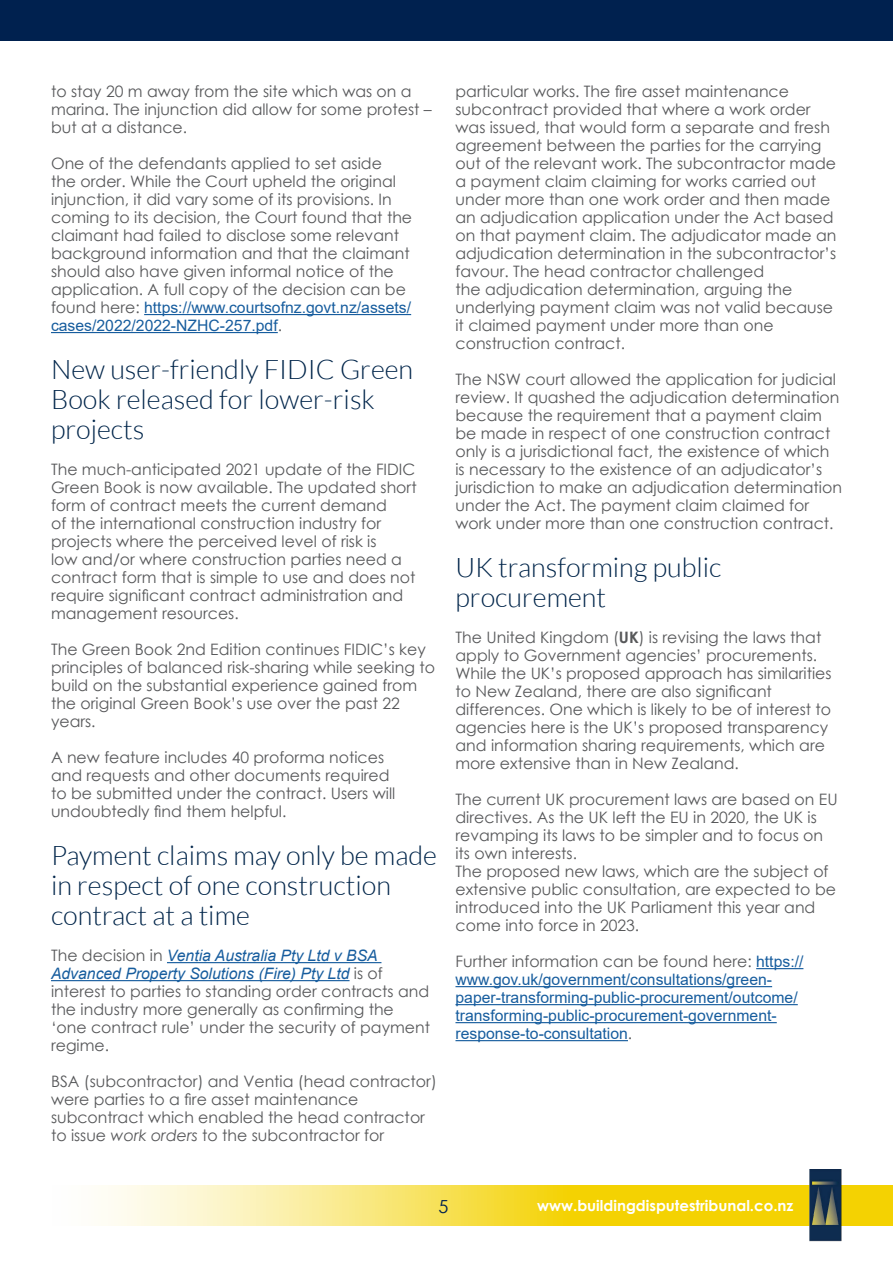
<style>
.page{position:relative;width:893px;height:1263px;background:#fff}
.page>*{position:absolute;margin:0;border:0;box-sizing:border-box;transform-origin:0 0}
.Subtitle{font:300 27px/30px "Lato";color:#00254a}
.BuildLaw_paragraph_t{font:300 27px/30px "Lato";color:#00254a}
.t1{font:18px "Century Gothic";color:#00214f}
.BuildLaw_paragraph_t-2{font:15.75px/18px "Century Gothic";color:#57585a}
.BuildLaw_paragraph_t-3{font:15.75px/18px "Arial";color:#175d9e}
.t2{font:700 15px "Century Gothic";color:#fff}
.s1{font-family:"Arial";color:#175d9e}
.s2{font-family:"Arial";font-style:italic;color:#175d9e}
.s3{font-style:italic}
.s4{font-weight:700}
.s5{font-family:"Century Gothic";color:#57585a}
</style>
<div class="page">
<svg style="left:101px;top:1185px;width:792px;height:40px;background:#f7e056"></svg>
<img style="left:810px;top:1169px;width:32px;height:72px">
<div style="left:0;top:0;width:893px;height:40px;background:#00214f"></div>
<hr style="left:0;top:41px;width:1px;height:159px;background:#f4d202">
<hr style="left:144px;top:314px;width:267px;height:1px;background:#175d9e">
<hr style="left:51px;top:332px;width:227px;height:1px;background:#175d9e">
<hr style="left:167px;top:962px;width:214px;height:1px;background:#175d9e">
<hr style="left:51px;top:980px;width:299px;height:1px;background:#175d9e">
<hr style="left:756px;top:968px;width:47px;height:1px;background:#175d9e">
<hr style="left:455px;top:986px;width:317px;height:1px;background:#175d9e">
<hr style="left:455px;top:1004px;width:343px;height:1px;background:#175d9e">
<hr style="left:455px;top:1022px;width:322px;height:1px;background:#175d9e">
<hr style="left:455px;top:1040px;width:173px;height:1px;background:#175d9e">
<p class="BuildLaw_paragraph_t-2" style="left:51px;top:82px;width:382px">to stay 20 m away from the site which was on a marina. The injunction did allow for some protest – but at a distance.</p>
<p class="BuildLaw_paragraph_t-2" style="left:51px;top:154px;width:363px">One of the defendants applied to set aside<br>the order. While the Court upheld the original injunction, it did vary some of its provisions. In coming to its decision, the Court found that the claimant had failed to disclose some relevant background information and that the claimant should also have given informal notice of the application. A full copy of the decision can be found here: <span class="s1">https://www.courtsofnz.govt.nz/assets/ cases/2022/2022-NZHC-257.pdf</span>.</p>
<p class="Subtitle" style="left:51px;top:354px;width:364px">New user-friendly FIDIC Green<br>Book released for lower-risk projects</p>
<p class="BuildLaw_paragraph_t-2" style="left:51px;top:460px;width:367px">The much-anticipated 2021 update of the FIDIC Green Book is now available. The updated short form of contract meets the current demand<br>of the international construction industry for projects where the perceived level of risk is<br>low and/or where construction parties need a contract form that is simple to use and does not require significant contract administration and management resources.</p>
<p class="BuildLaw_paragraph_t-2" style="left:51px;top:640px;width:385px">The Green Book 2nd Edition continues FIDIC’s key principles of balanced risk-sharing while seeking to build on the substantial experience gained from the original Green Book’s use over the past 22 years.</p>
<p class="BuildLaw_paragraph_t-2" style="left:51px;top:748px;width:346px">A new feature includes 40 proforma notices and requests and other documents required to be submitted under the contract. Users will undoubtedly find them helpful.</p>
<p class="Subtitle" style="left:51px;top:840px;width:388px">Payment claims may only be made in respect of one construction contract at a time</p>
<p class="BuildLaw_paragraph_t-2" style="left:51px;top:946px;width:381px">The decision in <span class="s2">Ventia Australia Pty Ltd v BSA Advanced Property Solutions (Fire) Pty Ltd</span> is of interest to parties to standing order contracts and the industry more generally as confirming the ‘one contract rule’ under the security of payment regime.</p>
<p class="BuildLaw_paragraph_t-2" style="left:51px;top:1072px;width:387px">BSA (subcontractor) and Ventia (head contractor) were parties to a fire asset maintenance subcontract which enabled the head contractor to issue <span class="s3">work orders</span> to the subcontractor for</p>
<p class="BuildLaw_paragraph_t-2" style="left:455px;top:82px;width:382px">particular works. The fire asset maintenance subcontract provided that where a work order was issued, that would form a separate and fresh agreement between the parties for the carrying out of the relevant work. The subcontractor made a payment claim claiming for works carried out under more than one work order and then made an adjudication application under the Act based on that payment claim. The adjudicator made an adjudication determination in the subcontractor’s favour. The head contractor challenged<br>the adjudication determination, arguing the underlying payment claim was not valid because it claimed payment under more than one construction contract.</p>
<p class="BuildLaw_paragraph_t-2" style="left:455px;top:370px;width:388px">The NSW court allowed the application for judicial review. It quashed the adjudication determination because the requirement that a payment claim be made in respect of one construction contract only is a jurisdictional fact, the existence of which is necessary to the existence of an adjudicator’s jurisdiction to make an adjudication determination under the Act. The payment claim claimed for work under more than one construction contract.</p>
<p class="BuildLaw_paragraph_t" style="left:455px;top:552px;width:268px">UK transforming public procurement</p>
<p class="BuildLaw_paragraph_t-2" style="left:455px;top:628px;width:378px">The United Kingdom (<span class="s4">UK</span>) is revising the laws that apply to Government agencies’ procurements.<br>While the UK’s proposed approach has similarities to New Zealand, there are also significant differences. One which is likely to be of interest to agencies here is the UK’s proposed transparency and information sharing requirements, which are more extensive than in New Zealand.</p>
<p class="BuildLaw_paragraph_t-2" style="left:455px;top:790px;width:384px">The current UK procurement laws are based on EU directives. As the UK left the EU in 2020, the UK is revamping its laws to be simpler and to focus on its own interests.</p>
<p class="BuildLaw_paragraph_t-2" style="left:455px;top:862px;width:382px">The proposed new laws, which are the subject of extensive public consultation, are expected to be introduced into the UK Parliament this year and come into force in 2023.</p>
<p class="BuildLaw_paragraph_t-3" style="left:455px;top:952px;width:349px"><span class="s5">Further information can be found here:</span> https:// www.gov.uk/government/consultations/green&shy;paper-transforming-public-procurement/outcome/ transforming-public-procurement-government&shy;response-to-consultation<span class="s5">.</span></p>
<p class="t1" style="left:438px;top:1194px;width:11px">5</p>
<p class="t2" style="left:537px;top:1194px;width:258px">www.buildingdisputestribunal.co.nz</p>
</div>
